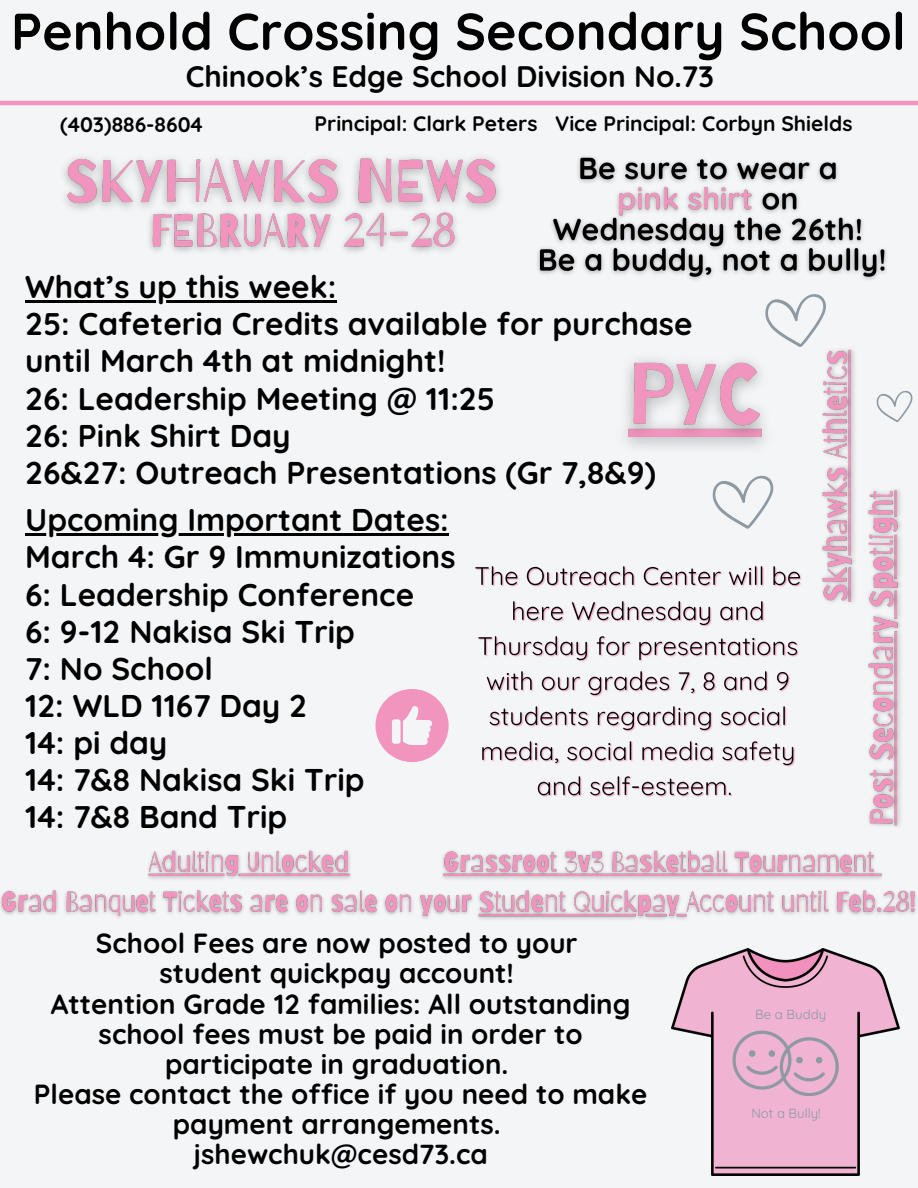
<style>
.page{position:relative;width:918px;height:1188px;background:#f4f5f7}
.page>*{position:absolute;margin:0;border:0;box-sizing:border-box;transform-origin:0 0}
.t1{font:700 51.75px "Quicksand";color:#010101}
.t2{font:700 31.5px/37.2px "Quicksand";color:#010101}
.t3{font:700 29.7px "Quicksand";color:#010101}
.t4{font:700 27.75px/30.2px "Quicksand";color:#010101;text-align:center}
.t5{font:700 21px "Quicksand";color:#010101}
.t6{font:13.2px "Quicksand";color:#8e99a2}
</style>
<div class="page">
<hr style="left:0;top:101px;width:918px;height:4px;background:#f295be">
<svg style="left:375px;top:689px;width:74px;height:73px"></svg>
<img style="left:671px;top:948px;width:229px;height:228px">
<hr style="left:25px;top:534px;width:424px;height:2px;background:#010101">
<svg style="left:733px;top:1031px;width:105px;height:65px;background:#dbaec7"></svg>
<svg style="left:712px;top:476px;width:61px;height:52px"></svg>
<hr style="left:25px;top:300px;width:311px;height:3px;background:#010101">
<img style="left:822px;top:349px;width:33px;height:253px">
<img style="left:625px;top:359px;width:140px;height:89px">
<img style="left:868px;top:490px;width:33px;height:336px">
<img style="left:64px;top:156px;width:436px;height:54px">
<img style="left:140px;top:202px;width:327px;height:50px">
<img style="left:0;top:890px;width:917px;height:30px">
<img style="left:537px;top:156px;width:350px;height:124px">
<img style="left:442px;top:850px;width:440px;height:29px">
<img style="left:475px;top:566px;width:327px;height:231px">
<svg style="left:765px;top:294px;width:61px;height:53px"></svg>
<svg style="left:876px;top:391px;width:36px;height:31px"></svg>
<img style="left:148px;top:850px;width:203px;height:29px">
<p class="t1" style="left:11px;top:-2px;width:896px">Penhold Crossing Secondary School</p>
<h5 class="t3" style="left:186px;top:57px;width:530px">Chinook’s Edge School Division No.73</h5>
<p class="t5" style="left:60px;top:111px;width:144px">(403)886-8604</p>
<p class="t5" style="left:315px;top:110px;width:540px">Principal: Clark Peters Vice Principal: Corbyn Shields</p>
<h5 class="t2" style="left:25px;top:268px;width:669px">What’s up this week:<br>25: Cafeteria Credits available for purchase until March 4th at midnight!<br>26: Leadership Meeting @ 11:25<br>26: Pink Shirt Day<br>26&amp;27: Outreach Presentations (Gr 7,8&amp;9)</h5>
<h3 class="t2" style="left:25px;top:501px;width:432px">Upcoming Important Dates:<br>March 4: Gr 9 Immunizations<br>6: Leadership Conference<br>6: 9-12 Nakisa Ski Trip<br>7: No School<br>12: WLD 1167 Day 2<br>14: pi day<br>14: 7&amp;8 Nakisa Ski Trip<br>14: 7&amp;8 Band Trip</h3>
<p class="t4" style="left:96px;top:928px;width:483px">School Fees are now posted to your</p>
<p class="t4" style="left:160px;top:958px;width:356px">student quickpay account!</p>
<p class="t4" style="left:51px;top:988px;width:581px">Attention Grade 12 families: All outstanding school fees must be paid in order to participate in graduation.</p>
<h5 class="t4" style="left:34px;top:1079px;width:615px">Please contact the office if you need to make payment arrangements.</h5>
<p class="t4" style="left:193px;top:1139px;width:296px">jshewchuk@cesd73.ca</p>
<p class="t6" style="left:755px;top:1006px;width:72px">Be a Buddy</p>
<p class="t6" style="left:751px;top:1105px;width:71px">Not a Bully!</p>
</div>
